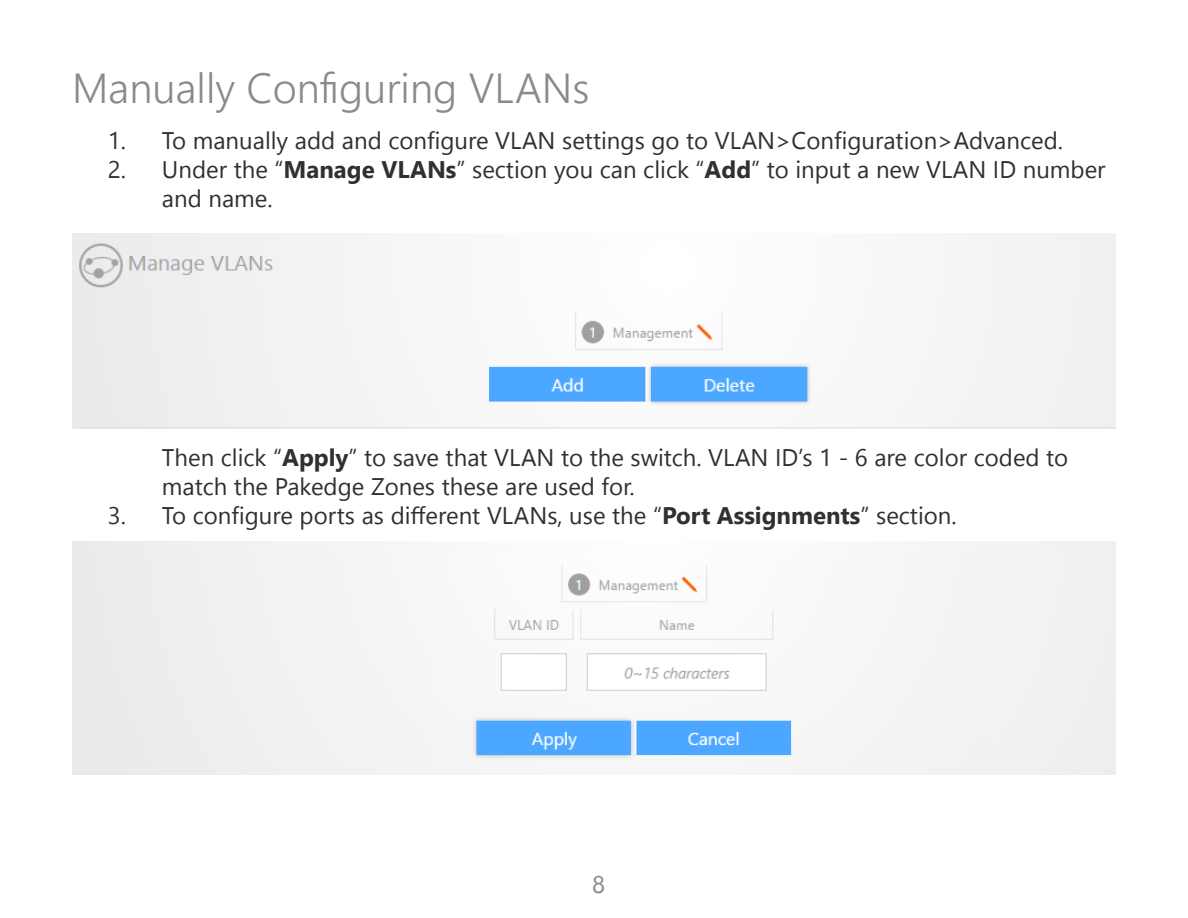
<style>
.page{position:relative;width:1188px;height:918px;background:#fff}
.page>*{position:absolute;margin:0;border:0;box-sizing:border-box;transform-origin:0 0}
.t1{font:300 42px "Segoe UI";color:#8a8a8a}
.t2{font:24px/28.8px "Segoe UI";color:#303030}
.t3{font:24px "Segoe UI";color:#8a8a8a}
.s1{font-weight:700}
</style>
<div class="page">
<img style="left:72px;top:233px;width:1044px;height:195px">
<img style="left:72px;top:542px;width:1044px;height:232px">
<h1 class="t1" style="left:72px;top:54px;width:519px">Manually Configuring VLANs</h1>
<p class="t2" style="left:108px;top:126px;width:957px">1. To manually add and configure VLAN settings go to VLAN&gt;Configuration&gt;Advanced.</p>
<p class="t2" style="left:162px;top:155px;width:945px;text-indent:-54px">2. Under the “<span class="s1">Manage VLANs</span>” section you can click “<span class="s1">Add</span>” to input a new VLAN ID number and name.</p>
<p class="t2" style="left:162px;top:443px;width:908px">Then click “<span class="s1">Apply</span>” to save that VLAN to the switch. VLAN ID’s 1 - 6 are color coded to match the Pakedge Zones these are used for.</p>
<p class="t2" style="left:108px;top:500px;width:850px">3. To configure ports as different VLANs, use the “<span class="s1">Port Assignments</span>” section.</p>
<p class="t3" style="left:592px;top:866px;width:14px">8</p>
</div>
